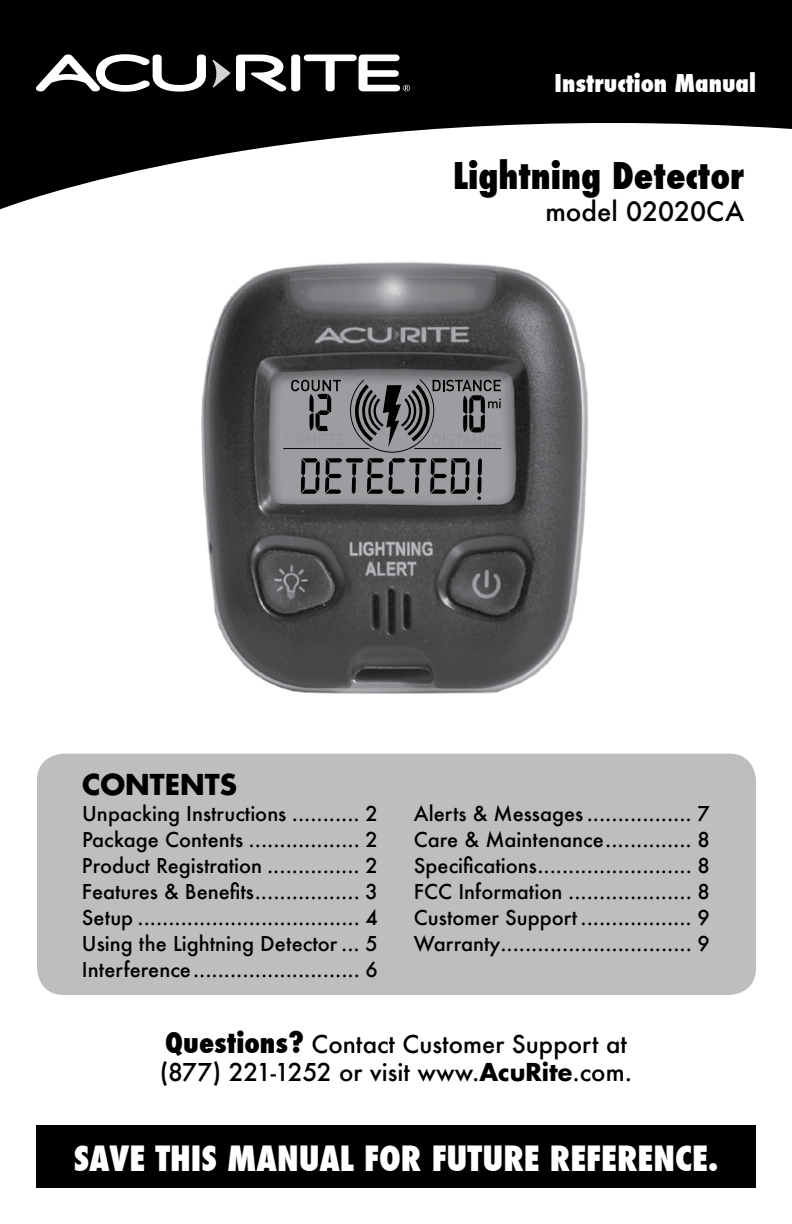
<style>
.page{position:relative;width:792px;height:1224px;background:#fff}
.page>*{position:absolute;margin:0;border:0;box-sizing:border-box;transform-origin:0 0}
.t1{font:800 condensed 36px "Futura";color:#000}
.t2{font:800 condensed 34px "Futura";color:#fff}
.t3{font:700 28px "Futura";color:#000}
.t4{font:500 26px "Futura";color:#000}
.t5{font:500 24px/28.8px "Futura";color:#000}
.t6{font:800 condensed 24px "Futura";color:#fff}
.t7{font:500 20px/26px "Futura";color:#000;text-align:justify}
.s1{font-weight:800;font-stretch:condensed;font-size:28px}
.s2{font-weight:700}
</style>
<div class="page">
<svg style="left:0;top:0;width:792px;height:209px;fill:#000"></svg>
<div style="left:37px;top:754px;width:719px;height:241px;background:#bcbec0;border-radius:27px"></div>
<div style="left:36px;top:1125px;width:720px;height:63px;background:#000"></div>
<svg style="left:213px;top:60px;width:17px;height:27px"></svg>
<svg style="left:236px;top:54px;width:174px;height:37px"></svg>
<svg style="left:36px;top:54px;width:170px;height:38px"></svg>
<img style="left:201px;top:262px;width:388px;height:432px">
<svg style="left:283px;top:379px;width:218px;height:121px;background:#7a7b7d"></svg>
<p class="t6" style="left:555px;top:67px;width:203px">Instruction Manual</p>
<h1 class="t1" style="left:453px;top:152px;width:292px">Lightning Detector</h1>
<h3 class="t4" style="left:545px;top:193px;width:200px">model 02020CA</h3>
<h3 class="t3" style="left:82px;top:765px;width:157px">CONTENTS</h3>
<p class="t7" style="left:82px;top:800px;width:298px">Unpacking Instructions ........... 2<br>Package Contents .................. 2<br>Product Registration ............... 2<br>Features &amp; Benefits................. 3<br>Setup .................................... 4<br>Using the Lightning Detector ... 5<br>Interference........................... 6</p>
<p class="t7" style="left:414px;top:800px;width:298px">Alerts &amp; Messages ................. 7<br>Care &amp; Maintenance.............. 8<br>Specifications......................... 8<br>FCC Information .................... 8<br>Customer Support .................. 9<br>Warranty............................... 9</p>
<p class="t5" style="left:160px;top:1029px;width:474px"><span class="s1">Questions?</span> Contact Customer Support at (877) 221-1252 or visit www.<span class="s2">AcuRite</span>.com.</p>
<h2 class="t2" style="left:74px;top:1135px;width:646px">SAVE THIS MANUAL FOR FUTURE REFERENCE.</h2>
</div>
